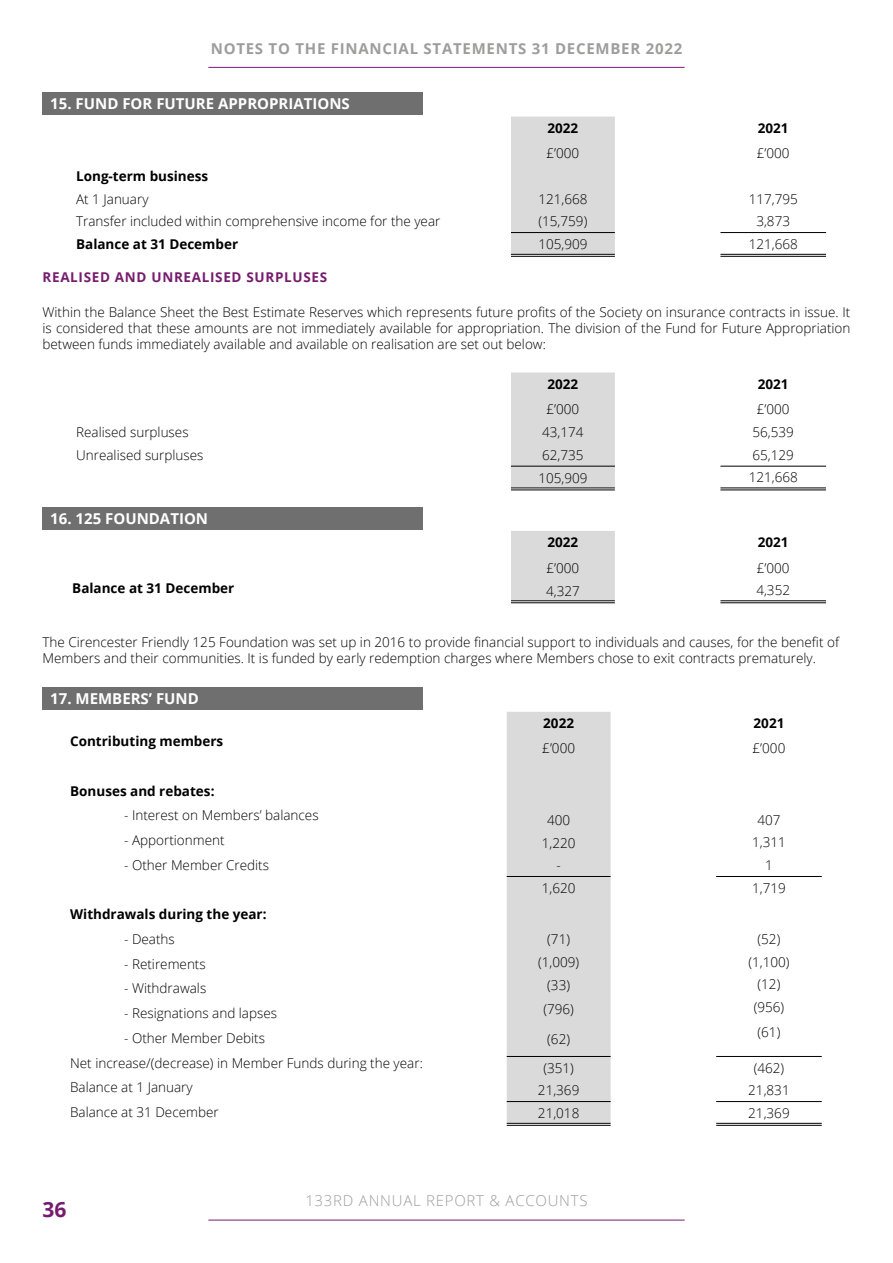
<style>
.page{position:relative;width:893px;height:1263px;background:#fff}
.page>*{position:absolute;margin:0;border:0;box-sizing:border-box;transform-origin:0 0}
.t1{font:700 21px "Open Sans";color:#771b6e}
.t2{font:700 15px "Open Sans";color:#fff}
.t3{font:700 15px "Open Sans";letter-spacing:.05em;color:#9d9d9c}
.t4{font:300 15px "Open Sans";letter-spacing:.05em;color:#9d9d9c}
.t5{font:300 13.5px/16.2px "Open Sans";color:#000}
.t6{font:700 13.5px "Open Sans";color:#000}
.t7{font:700 13.5px "Open Sans";letter-spacing:.05em;color:#771b6e}
</style>
<div class="page">
<hr style="left:208px;top:1220px;width:477px;height:1px;background:#771b6e">
<hr style="left:208px;top:67px;width:477px;height:1px;background:#771b6e">
<div style="left:43px;top:92px;width:380px;height:23px;background:#706f6f"></div>
<div style="left:511px;top:117px;width:104px;height:137px;background:#dadada"></div>
<hr style="left:511px;top:232px;width:104px;height:1px;background:#000">
<hr style="left:720px;top:254px;width:106px;height:1px;background:#000">
<hr style="left:720px;top:256px;width:106px;height:1px;background:#000">
<hr style="left:720px;top:232px;width:106px;height:1px;background:#000">
<hr style="left:511px;top:254px;width:104px;height:1px;background:#000">
<hr style="left:511px;top:256px;width:104px;height:1px;background:#000">
<div style="left:511px;top:372px;width:104px;height:115px;background:#dadada"></div>
<hr style="left:511px;top:466px;width:104px;height:1px;background:#000">
<hr style="left:720px;top:487px;width:106px;height:1px;background:#000">
<hr style="left:720px;top:489px;width:106px;height:1px;background:#000">
<hr style="left:720px;top:466px;width:106px;height:1px;background:#000">
<hr style="left:511px;top:487px;width:104px;height:1px;background:#000">
<hr style="left:511px;top:489px;width:104px;height:1px;background:#000">
<div style="left:43px;top:507px;width:380px;height:23px;background:#706f6f"></div>
<div style="left:511px;top:531px;width:104px;height:69px;background:#dadada"></div>
<hr style="left:720px;top:600px;width:106px;height:1px;background:#000">
<hr style="left:720px;top:602px;width:106px;height:1px;background:#000">
<hr style="left:511px;top:600px;width:104px;height:1px;background:#000">
<hr style="left:511px;top:602px;width:104px;height:1px;background:#000">
<div style="left:43px;top:687px;width:380px;height:23px;background:#706f6f"></div>
<div style="left:507px;top:712px;width:104px;height:411px;background:#dadada"></div>
<hr style="left:507px;top:1101px;width:104px;height:1px;background:#000">
<hr style="left:716px;top:1123px;width:106px;height:1px;background:#000">
<hr style="left:716px;top:1125px;width:106px;height:1px;background:#000">
<hr style="left:716px;top:1101px;width:106px;height:1px;background:#000">
<hr style="left:507px;top:1123px;width:104px;height:1px;background:#000">
<hr style="left:507px;top:1125px;width:104px;height:1px;background:#000">
<hr style="left:507px;top:876px;width:104px;height:1px;background:#000">
<hr style="left:716px;top:876px;width:106px;height:1px;background:#000">
<hr style="left:507px;top:1056px;width:104px;height:1px;background:#000">
<hr style="left:716px;top:1056px;width:106px;height:1px;background:#000">
<p class="t3" style="left:211px;top:38px;width:473px">NOTES TO THE FINANCIAL STATEMENTS 31 DECEMBER 2022</p>
<p class="t2" style="left:50px;top:93px;width:301px">15. FUND FOR FUTURE APPROPRIATIONS</p>
<p class="t6" style="left:547px;top:118px;width:32px">2022</p>
<p class="t6" style="left:758px;top:118px;width:32px">2021</p>
<p class="t5" style="left:546px;top:145px;width:34px">£’000</p>
<p class="t5" style="left:757px;top:145px;width:34px">£’000</p>
<p class="t6" style="left:76px;top:167px;width:134px">Long-term business</p>
<p class="t5" style="left:76px;top:190px;width:74px">At 1 January</p>
<p class="t5" style="left:538px;top:190px;width:51px">121,668</p>
<p class="t5" style="left:749px;top:190px;width:51px">117,795</p>
<p class="t5" style="left:76px;top:213px;width:366px">Transfer included within comprehensive income for the year</p>
<p class="t5" style="left:539px;top:213px;width:50px">(15,759)</p>
<p class="t5" style="left:756px;top:213px;width:35px">3,873</p>
<p class="t6" style="left:76px;top:235px;width:164px">Balance at 31 December</p>
<p class="t5" style="left:538px;top:236px;width:51px">105,909</p>
<p class="t5" style="left:749px;top:235px;width:51px">121,668</p>
<p class="t7" style="left:43px;top:268px;width:286px">REALISED AND UNREALISED SURPLUSES</p>
<p class="t5" style="left:43px;top:303px;width:809px;text-align:justify">Within the Balance Sheet the Best Estimate Reserves which represents future profits of the Society on insurance contracts in issue. It is considered that these amounts are not immediately available for appropriation. The division of the Fund for Future Appropriation between funds immediately available and available on realisation are set out below:</p>
<p class="t6" style="left:547px;top:374px;width:32px">2022</p>
<p class="t6" style="left:758px;top:374px;width:32px">2021</p>
<p class="t5" style="left:546px;top:401px;width:34px">£’000</p>
<p class="t5" style="left:757px;top:401px;width:34px">£’000</p>
<p class="t5" style="left:76px;top:424px;width:114px">Realised surpluses</p>
<p class="t5" style="left:542px;top:424px;width:43px">43,174</p>
<p class="t5" style="left:752px;top:424px;width:43px">56,539</p>
<p class="t5" style="left:76px;top:447px;width:129px">Unrealised surpluses</p>
<p class="t5" style="left:542px;top:447px;width:43px">62,735</p>
<p class="t5" style="left:752px;top:446px;width:43px">65,129</p>
<p class="t5" style="left:538px;top:469px;width:51px">105,909</p>
<p class="t5" style="left:749px;top:469px;width:51px">121,668</p>
<p class="t2" style="left:50px;top:508px;width:159px">16. 125 FOUNDATION</p>
<p class="t6" style="left:547px;top:533px;width:32px">2022</p>
<p class="t6" style="left:758px;top:533px;width:32px">2021</p>
<p class="t5" style="left:546px;top:559px;width:34px">£’000</p>
<p class="t5" style="left:757px;top:559px;width:34px">£’000</p>
<p class="t5" style="left:546px;top:582px;width:35px">4,327</p>
<p class="t5" style="left:756px;top:582px;width:35px">4,352</p>
<p class="t5" style="left:43px;top:634px;width:798px">The Cirencester Friendly 125 Foundation was set up in 2016 to provide financial support to individuals and causes, for the benefit of<br>Members and their communities. It is funded by early redemption charges where Members chose to exit contracts prematurely.</p>
<p class="t2" style="left:50px;top:688px;width:150px">17. MEMBERS’ FUND</p>
<p class="t6" style="left:70px;top:732px;width:155px">Contributing members</p>
<p class="t6" style="left:70px;top:781px;width:146px">Bonuses and rebates:</p>
<p class="t5" style="left:124px;top:807px;width:196px">- Interest on Members’ balances</p>
<p class="t5" style="left:124px;top:832px;width:102px">- Apportionment</p>
<p class="t5" style="left:124px;top:856px;width:146px">- Other Member Credits</p>
<p class="t6" style="left:70px;top:905px;width:198px">Withdrawals during the year:</p>
<p class="t5" style="left:124px;top:931px;width:52px">- Deaths</p>
<p class="t5" style="left:124px;top:955px;width:83px">- Retirements</p>
<p class="t5" style="left:124px;top:980px;width:84px">- Withdrawals</p>
<p class="t5" style="left:124px;top:1005px;width:154px">- Resignations and lapses</p>
<p class="t5" style="left:70px;top:1025px;width:354px;line-height:24.8px;text-indent:54px">- Other Member Debits<br>Net increase/(decrease) in Member Funds during the year:<br>Balance at 1 January<br>Balance at 31 December</p>
<p class="t6" style="left:72px;top:579px;width:164px">Balance at 31 December</p>
<p class="t6" style="left:543px;top:714px;width:32px">2022</p>
<p class="t6" style="left:754px;top:714px;width:32px">2021</p>
<p class="t5" style="left:542px;top:740px;width:34px">£’000</p>
<p class="t5" style="left:753px;top:740px;width:34px">£’000</p>
<p class="t5" style="left:547px;top:811px;width:25px">400</p>
<p class="t5" style="left:757px;top:811px;width:25px">407</p>
<p class="t5" style="left:542px;top:834px;width:35px">1,220</p>
<p class="t5" style="left:752px;top:834px;width:35px">1,311</p>
<p class="t5" style="left:556px;top:857px;width:6px">-</p>
<p class="t5" style="left:765px;top:857px;width:9px">1</p>
<p class="t5" style="left:542px;top:880px;width:35px">1,620</p>
<p class="t5" style="left:752px;top:879px;width:35px">1,719</p>
<p class="t5" style="left:547px;top:931px;width:24px">(71)</p>
<p class="t5" style="left:758px;top:930px;width:24px">(52)</p>
<p class="t5" style="left:538px;top:953px;width:43px">(1,009)</p>
<p class="t5" style="left:748px;top:953px;width:43px">(1,100)</p>
<p class="t5" style="left:547px;top:976px;width:24px">(33)</p>
<p class="t5" style="left:758px;top:976px;width:24px">(12)</p>
<p class="t5" style="left:543px;top:1000px;width:32px">(796)</p>
<p class="t5" style="left:754px;top:999px;width:32px">(956)</p>
<p class="t5" style="left:547px;top:1030px;width:24px">(62)</p>
<p class="t5" style="left:758px;top:1024px;width:24px">(61)</p>
<p class="t5" style="left:543px;top:1059px;width:32px">(351)</p>
<p class="t5" style="left:754px;top:1059px;width:32px">(462)</p>
<p class="t5" style="left:538px;top:1082px;width:43px">21,369</p>
<p class="t5" style="left:748px;top:1082px;width:43px">21,831</p>
<p class="t5" style="left:538px;top:1105px;width:43px">21,018</p>
<p class="t5" style="left:748px;top:1104px;width:43px">21,369</p>
<h1 class="t1" style="left:43px;top:1195px;width:25px">36</h1>
<p class="t4" style="left:305px;top:1190px;width:284px">133RD ANNUAL REPORT &amp; ACCOUNTS</p>
</div>
